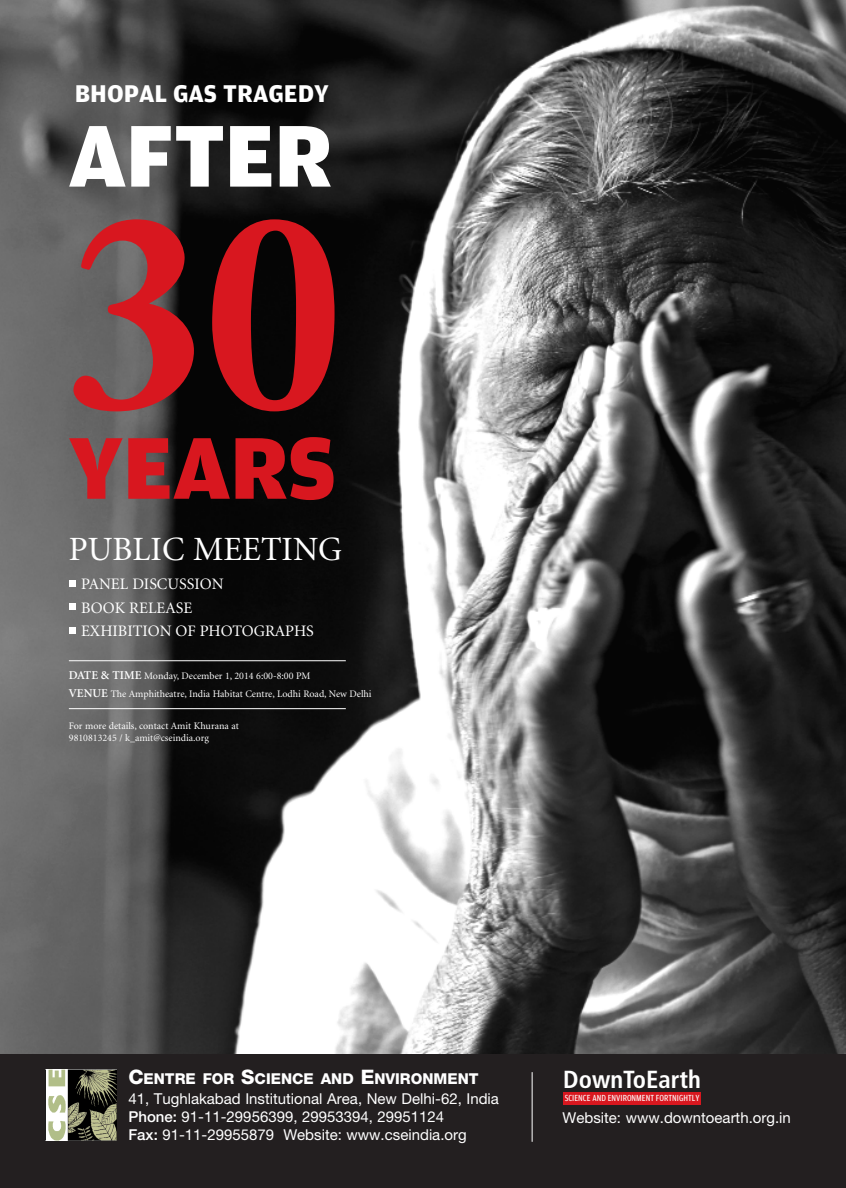
<style>
.page{position:relative;width:846px;height:1188px;background:#fff}
.page>*{position:absolute;margin:0;border:0;box-sizing:border-box;transform-origin:0 0}
.t1{font:700 275.1px "Adobe Caslon Pro";color:#d8171f}
.t2{font:900 93px "Amplitude";color:#fff}
.t3{font:900 93px "Amplitude";color:#d8171f}
.t4{font:34px "Minion";color:#fff}
.t5{font:700 25.7px "Amplitude";color:#fff}
.t6{font:700 condensed 24.7px "Frutiger";color:#fff}
.t7{font:16px/23.7px "Minion";color:#fff}
.t8{font:15px/20.3px "Helvetica Neue LT Pro";color:#fff}
.t9{font:10px/18px "Minion";color:#fff}
.t10{font:9.4px "Amplitude Cond";color:#fff}
.s1{font-weight:600;font-size:12px}
.s2{font-weight:800;font-size:20px}
.s3{font-weight:800}
.s4{font-weight:500}
</style>
<div class="page">
<img style="left:0;top:0;width:846px;height:1054px">
<div style="left:0;top:1054px;width:846px;height:134px;background:#231f20"></div>
<img style="left:45px;top:1070px;width:71px;height:71px">
<div style="left:563px;top:1092px;width:138px;height:12px;background:#d8171f"></div>
<hr style="left:532px;top:1072px;width:1px;height:70px;background:#fff">
<div style="left:69px;top:580px;width:6px;height:7px;background:#fff"></div>
<div style="left:69px;top:603px;width:6px;height:7px;background:#fff"></div>
<div style="left:69px;top:627px;width:6px;height:7px;background:#fff"></div>
<hr style="left:69px;top:660px;width:277px;height:1px;background:#fff">
<hr style="left:69px;top:708px;width:277px;height:1px;background:#fff">
<h3 class="t5" style="left:75px;top:80px;width:256px">BHOPAL GAS TRAGEDY</h3>
<h2 class="t2" style="left:69px;top:104px;width:265px">AFTER</h2>
<h1 class="t1" style="left:67px;top:205px;width:277px">30</h1>
<h2 class="t3" style="left:69px;top:416px;width:269px">YEARS</h2>
<h3 class="t4" style="left:69px;top:536px;width:275px">PUBLIC MEETING</h3>
<p class="t7" style="left:81px;top:573px;width:234px">PANEL DISCUSSION<br>BOOK RELEASE<br>EXHIBITION OF PHOTOGRAPHS</p>
<p class="t9" style="left:69px;top:668px;width:304px"><span class="s1">DATE &amp; TIME</span> Monday, December 1, 2014 6:00-8:00 PM<br><span class="s1">VENUE</span> The Amphitheatre, India Habitat Centre, Lodhi Road, New Delhi</p>
<p class="t9" style="left:69px;top:720px;width:172px;line-height:12px">For more details, contact Amit Khurana at<br>9810813245 / k_amit@cseindia.org</p>
<h3 class="t6" style="left:563px;top:1069px;width:139px">DownToEarth</h3>
<p class="t10" style="left:565px;top:1093px;width:136px">SCIENCE AND ENVIRONMENT FORTNIGHTLY</p>
<p class="t8" style="left:128px;top:1070px;width:372px"><span class="s2">C</span><span class="s3">ENTRE FOR</span> <span class="s2">S</span><span class="s3">CIENCE AND</span> <span class="s2">E</span><span class="s3">NVIRONMENT<br></span>41, Tughlakabad Institutional Area, New Delhi-62, India</p>
<p class="t8" style="left:128px;top:1110px;width:340px;line-height:18px"><span class="s4">Phone:</span> 91-11-29956399, 29953394, 29951124<br><span class="s4">Fax:</span> 91-11-29955879 Website: www.cseindia.org</p>
<p class="t8" style="left:563px;top:1109px;width:230px">Website: www.downtoearth.org.in</p>
</div>
